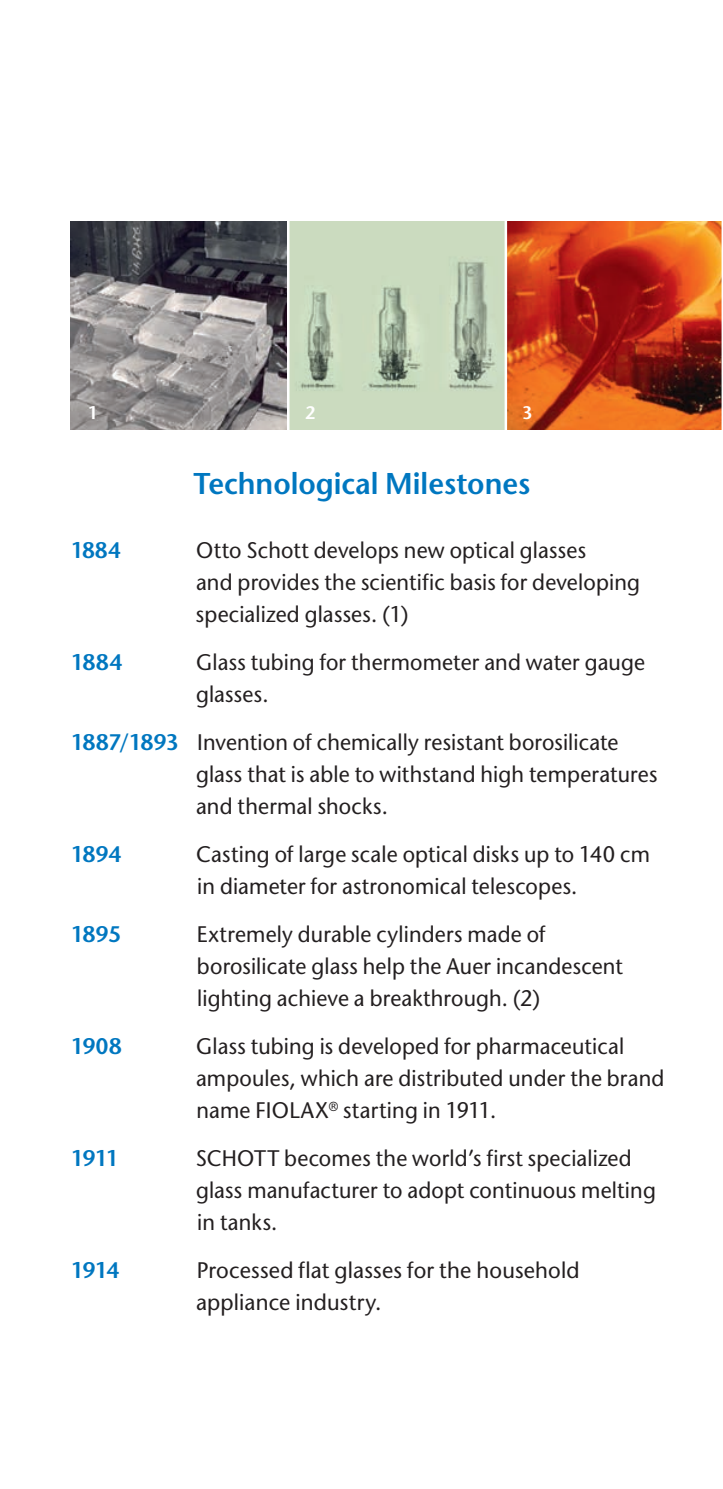
<style>
.page{position:relative;width:723px;height:1489px;background:#fff}
.page>*{position:absolute;margin:0;border:0;box-sizing:border-box;transform-origin:0 0}
.t1{font:600 30px "Stone Sans Std";color:#0077c0;scale:.96 1}
.t2{font:500 22.5px/32px "Stone Sans Std";letter-spacing:.01em;color:#231f20;scale:.96 1}
.t3{font:500 22.5px/32px "Stone Sans Std";letter-spacing:.01em;color:#231f20}
.t4{font:600 22.5px "Stone Sans Std";letter-spacing:-.01em;color:#0077c0}
.t5{font:600 22.5px "Stone Sans Std";letter-spacing:-.01em;color:#0077c0;scale:.95 1}
.t6{font:600 18px "Stone Sans Std";color:#fff;scale:.96 1}
</style>
<div class="page">
<img style="left:71px;top:221px;width:651px;height:208px">
<hr style="left:287px;top:213px;width:2px;height:226px;background:#fff">
<hr style="left:504px;top:213px;width:3px;height:226px;background:#fff">
<p class="t6" style="left:88px;top:401px;width:12px">1</p>
<p class="t6" style="left:305px;top:401px;width:12px">2</p>
<p class="t6" style="left:522px;top:401px;width:12px">3</p>
<p class="t5" style="left:71px;top:536px;width:54px">1884</p>
<p class="t4" style="left:71px;top:648px;width:53px">1884</p>
<p class="t4" style="left:71px;top:728px;width:109px">1887/1893</p>
<p class="t4" style="left:71px;top:840px;width:52px">1894</p>
<p class="t4" style="left:71px;top:920px;width:51px">1895</p>
<p class="t4" style="left:71px;top:1032px;width:52px">1908</p>
<p class="t4" style="left:71px;top:1144px;width:49px">1911</p>
<p class="t4" style="left:71px;top:1256px;width:50px">1914</p>
<h1 class="t1" style="left:193px;top:465px;width:352px">Technological Milestones</h1>
<p class="t2" style="left:196px;top:534px;width:464px">Otto Schott develops new optical glasses<br>and provides the scientific basis for developing specialized glasses. (1)</p>
<p class="t2" style="left:196px;top:646px;width:469px">Glass tubing for thermometer and water gauge glasses.</p>
<p class="t2" style="left:196px;top:726px;width:482px">Invention of chemically resistant borosilicate glass that is able to withstand high temperatures and thermal shocks.</p>
<p class="t2" style="left:196px;top:838px;width:474px">Casting of large scale optical disks up to 140 cm in diameter for astronomical telescopes.</p>
<p class="t2" style="left:197px;top:918px;width:445px">Extremely durable cylinders made of borosilicate glass help the Auer incandescent lighting achieve a breakthrough. (2)</p>
<p class="t2" style="left:196px;top:1030px;width:489px">Glass tubing is developed for pharmaceutical ampoules, which are distributed under the brand name FIOLAX<sup>®</sup> starting in 1911.</p>
<p class="t2" style="left:196px;top:1142px;width:481px">SCHOTT becomes the world’s first specialized glass manufacturer to adopt continuous melting in tanks.</p>
<p class="t3" style="left:196px;top:1254px;width:385px">Processed flat glasses for the household appliance industry.</p>
</div>
